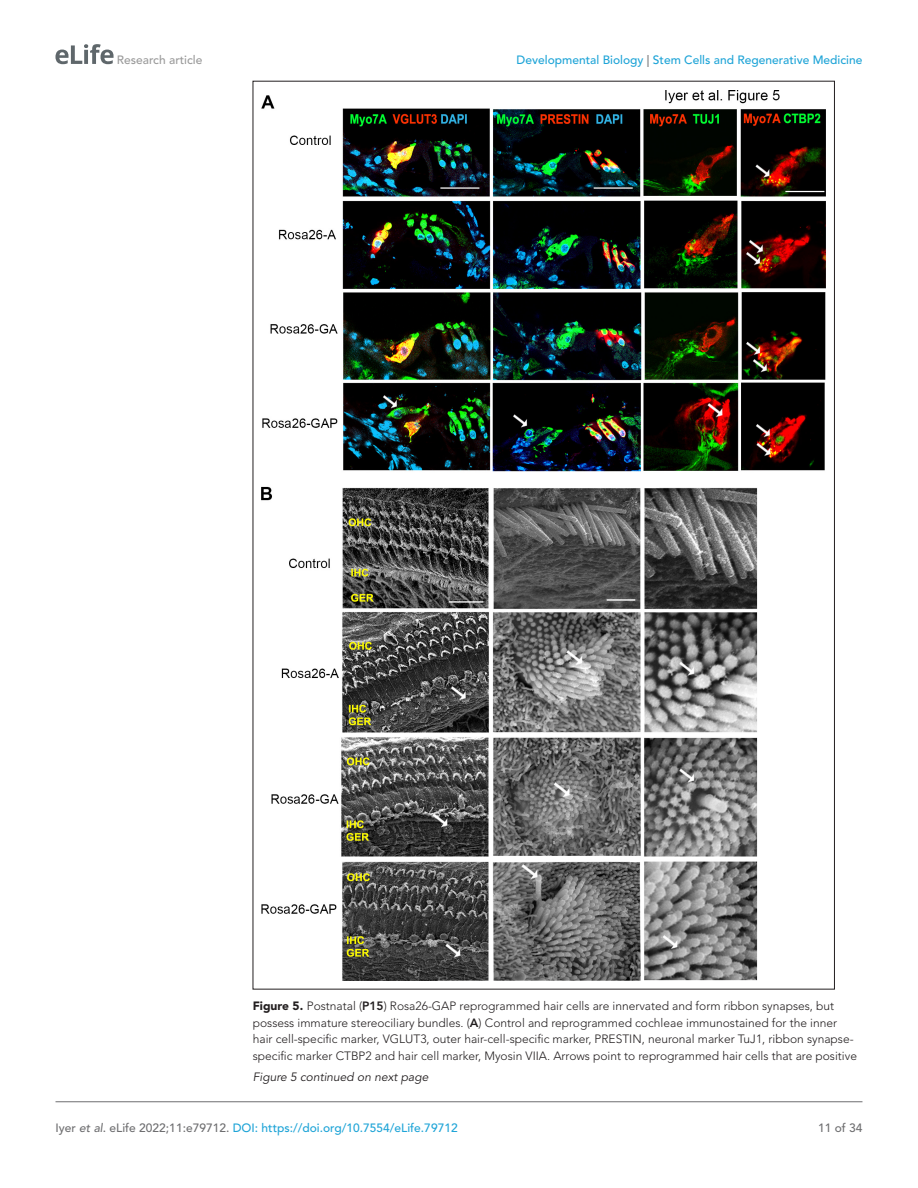
<style>
.page{position:relative;width:918px;height:1188px;background:#fff}
.page>*{position:absolute;margin:0;border:0;box-sizing:border-box;transform-origin:0 0}
.t1{font:300 12px/16.5px "Avenir LT Std";color:#231f20}
.t2{font:500 12px "Avenir LT Std";color:#1ea4d7}
.t3{font:italic 12px "Avenir LT Std";color:#231f20}
.t4{font:500 12px "Avenir LT Std";color:#9a9a9a}
.t5{font:500 12px "Avenir LT Std";color:#6e6e70}
.s1{color:#6e6e70}
.s2{font-weight:900}
.s3{font-weight:800}
.s4{font-style:italic;color:#6e6e70}
</style>
<div class="page">
<svg style="left:55px;top:44px;width:59px;height:20px"></svg>
<hr style="left:56px;top:1101px;width:806px;height:1px;background:#6e6e70">
<img style="left:262px;top:90px;width:563px;height:890px">
<p class="t4" style="left:117px;top:53px;width:87px">Research article</p>
<p class="t2" style="left:517px;top:53px;width:347px">Developmental Biology <span class="s1">|</span> Stem Cells and Regenerative Medicine</p>
<p class="t1" style="left:253px;top:998px;width:606px"><span class="s2">Figure 5.</span> Postnatal (<span class="s3">P15</span>) Rosa26-GAP reprogrammed hair cells are innervated and form ribbon synapses, but possess immature stereociliary bundles. (<span class="s3">A</span>) Control and reprogrammed cochleae immunostained for the inner hair cell-specific marker, VGLUT3, outer hair-cell-specific marker, PRESTIN, neuronal marker TuJ1, ribbon synapse&shy;specific marker CTBP2 and hair cell marker, Myosin VIIA. Arrows point to reprogrammed hair cells that are positive</p>
<p class="t3" style="left:253px;top:1070px;width:177px">Figure 5 continued on next page</p>
<p class="t2" style="left:56px;top:1121px;width:404px"><span class="s1">Iyer</span> <span class="s4">et al</span><span class="s1">. eLife 2022;11:e79712.</span> DOI: https://doi.org/10.7554/eLife.79712</p>
<p class="t5" style="left:818px;top:1121px;width:46px">11 of 34</p>
</div>
